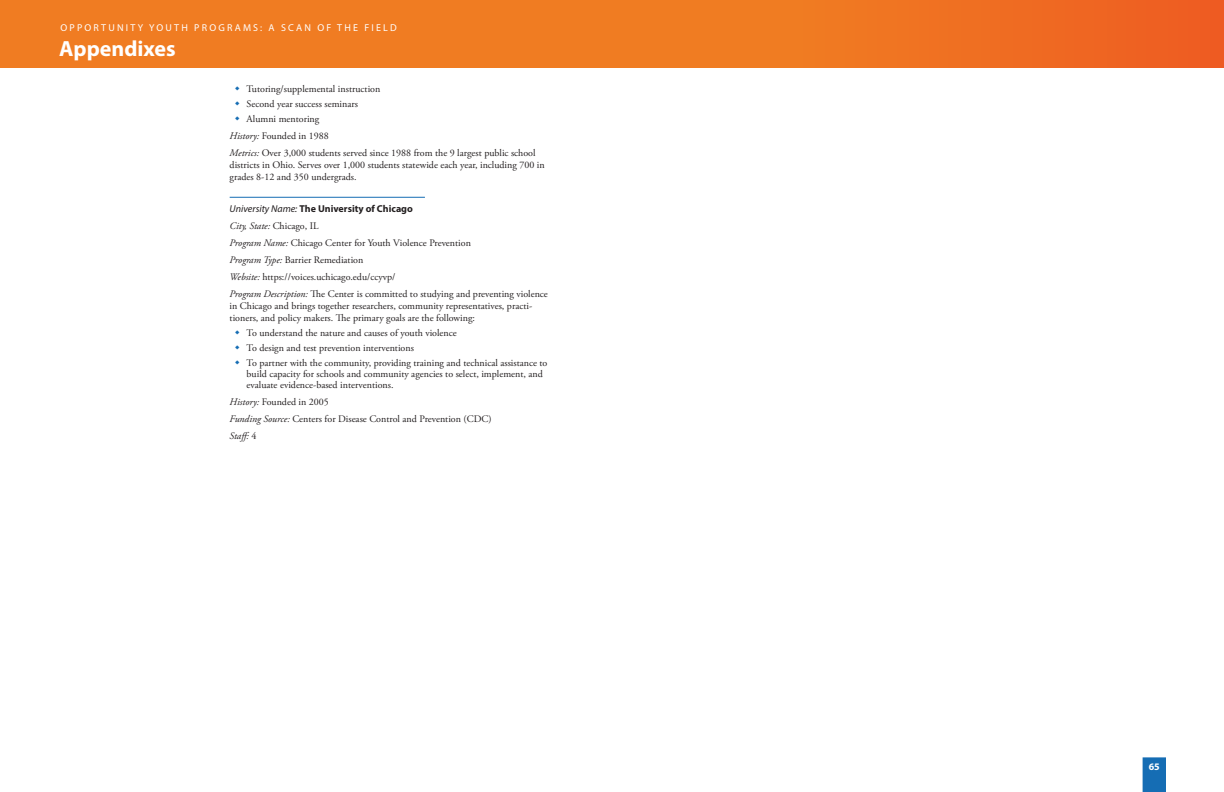
<style>
.page{position:relative;width:1224px;height:792px;background:#fff}
.page>*{position:absolute;margin:0;border:0;box-sizing:border-box;transform-origin:0 0}
.t1{font:700 22px "Myriad Pro";color:#fff}
.t2{font:10px/17px "Adobe Garamond Pro";color:#231f20}
.t3{font:10px "Myriad Pro";letter-spacing:.22em;color:#fff}
.t4{font:700 10px "Myriad Pro";color:#231f20}
.t5{font:700 10px "Myriad Pro";color:#fff}
.s1{font-style:italic}
.s2{font-weight:400;font-style:italic}
</style>
<div class="page">
<div style="left:0;top:0;width:612px;height:67px;background:#f07c22"></div>
<div style="left:612px;top:0;width:612px;height:67px;background:linear-gradient(to right,#f18322,#ee5e22)"></div>
<hr style="left:230px;top:197px;width:195px;height:1px;background:#156db4">
<svg style="left:1143px;top:757px;width:23px;height:35px"></svg>
<p class="t3" style="left:60px;top:22px;width:338px">OPPORTUNITY YOUTH PROGRAMS: A SCAN OF THE FIELD</p>
<h1 class="t1" style="left:59px;top:34px;width:118px">Appendixes</h1>
<p class="t2" style="left:247px;top:81px;width:135px;line-height:15px">Tutoring/supplemental instruction<br>Second year success seminars<br>Alumni mentoring</p>
<p class="t2" style="left:230px;top:127px;width:307px"><span class="s1">History:</span> Founded in 1988<br><span class="s1">Metrics:</span> Over 3,000 students served since 1988 from the 9 largest public school</p>
<p class="t2" style="left:230px;top:159px;width:317px;line-height:12px">districts in Ohio. Serves over 1,000 students statewide each year, including 700 in grades 8-12 and 350 undergrads.</p>
<p class="t4" style="left:230px;top:202px;width:185px"><span class="s2">University Name:</span> The University of Chicago</p>
<p class="t2" style="left:230px;top:217px;width:320px"><span class="s1">City, State:</span> Chicago, IL<br><span class="s1">Program Name:</span> Chicago Center for Youth Violence Prevention<br><span class="s1">Program Type:</span> Barrier Remediation<br><span class="s1">Website:</span> https://voices.uchicago.edu/ccyvp/<br><span class="s1">Program Description:</span> The Center is committed to studying and preventing violence</p>
<p class="t2" style="left:230px;top:300px;width:304px;line-height:12px">in Chicago and brings together researchers, community representatives, practi&shy;tioners, and policy makers. The primary goals are the following:</p>
<p class="t2" style="left:247px;top:325px;width:302px;line-height:15px">To understand the nature and causes of youth violence<br>To design and test prevention interventions<br>To partner with the community, providing training and technical assistance to</p>
<p class="t2" style="left:247px;top:368px;width:298px;line-height:11px">build capacity for schools and community agencies to select, implement, and evaluate evidence-based interventions.</p>
<p class="t2" style="left:230px;top:393px;width:264px"><span class="s1">History:</span> Founded in 2005<br><span class="s1">Funding Source:</span> Centers for Disease Control and Prevention (CDC)<br><span class="s1">Staff:</span> 4</p>
<p class="t5" style="left:1149px;top:760px;width:13px">65</p>
</div>
